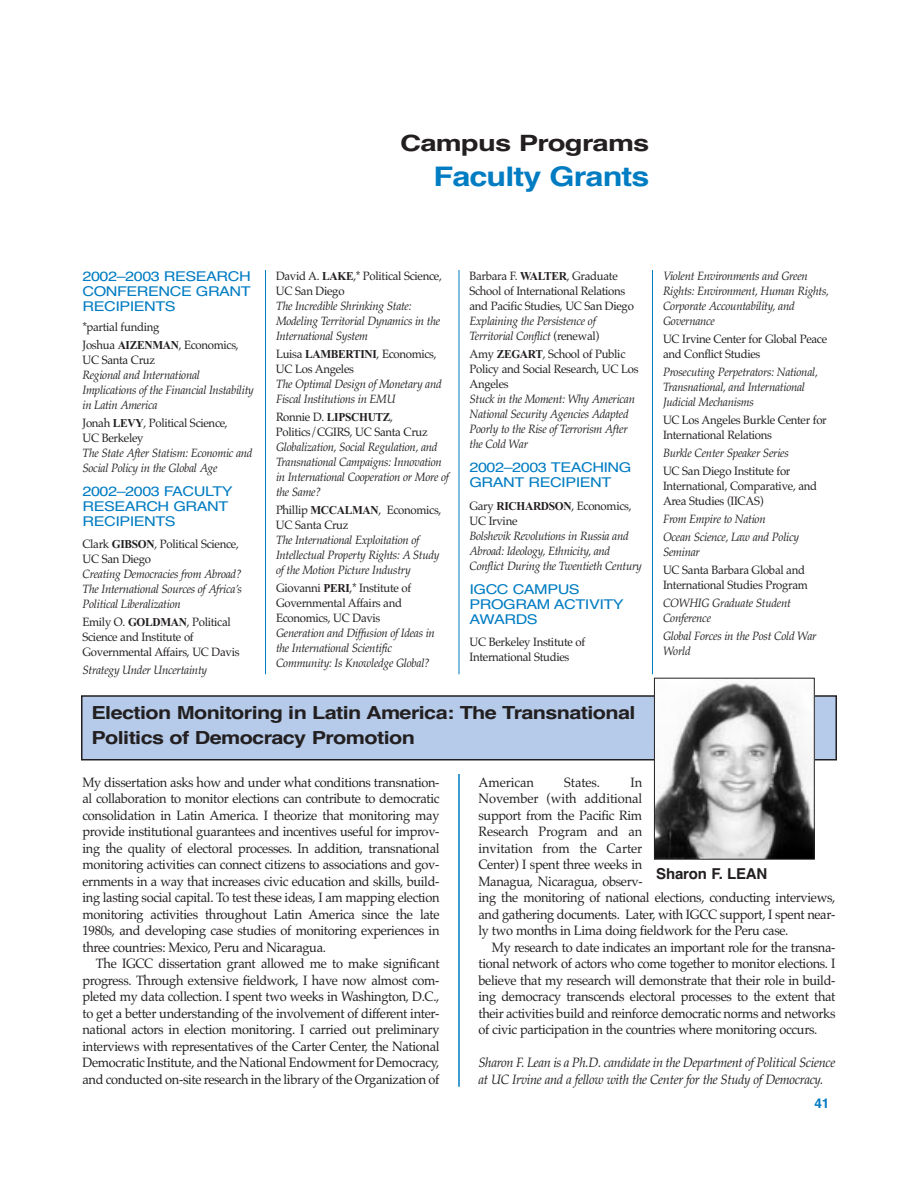
<style>
.page{position:relative;width:918px;height:1188px;background:#fff}
.page>*{position:absolute;margin:0;border:0;box-sizing:border-box;transform-origin:0 0}
.t1{font:700 27px "Helvetica";letter-spacing:-.03em;color:#007cc2;scale:1.2 1}
.t2{font:700 22.5px "Helvetica";letter-spacing:-.03em;color:#231f20;scale:1.3 1}
.t3{font:700 18px/25.5px "Helvetica";letter-spacing:-.03em;color:#231f20;scale:1.2 1}
.t4{font:700 15px "Helvetica";letter-spacing:-.01em;color:#231f20}
.t5{font:13.5px/16.5px "Palatino";letter-spacing:-.025em;color:#231f20;text-align:justify;scale:.95 1}
.t6{font:italic 13.5px/15px "Helvetica";letter-spacing:-.03em;color:#007cc2;scale:1.2 1}
.t7{font:italic 13.5px/16.5px "Palatino";letter-spacing:-.025em;color:#231f20;scale:.95 1}
.t8{font:13.5px "Palatino";letter-spacing:-.005em;color:#231f20;scale:.95 1}
.t9{font:700 13.5px "Helvetica";color:#007cc2}
.t10{font:italic 12px/15px "Palatino";letter-spacing:-.025em;color:#231f20;scale:.95 1}
.t11{font:12px/15px "Palatino";letter-spacing:-.025em;color:#231f20;scale:.95 1}
.s1{font-family:"Times";font-weight:700}
.s2{font-style:normal}
</style>
<div class="page">
<hr style="left:652px;top:270px;width:1px;height:404px;background:#007cc2">
<hr style="left:459px;top:270px;width:1px;height:404px;background:#007cc2">
<hr style="left:265px;top:270px;width:1px;height:404px;background:#007cc2">
<div style="left:82px;top:696px;width:754px;height:64px;background:#b5cbe9"></div>
<div style="left:81px;top:695px;width:756px;height:65px;border:2px solid #231f20"></div>
<img style="left:656px;top:682px;width:156px;height:175px">
<div style="left:654px;top:678px;width:160px;height:181px;border:1px solid #231f20"></div>
<hr style="left:458px;top:774px;width:2px;height:313px;background:#007cc2">
<h2 class="t2" style="left:400px;top:135px;width:193px">Campus Programs</h2>
<h1 class="t1" style="left:434px;top:167px;width:182px">Faculty Grants</h1>
<p class="t6" style="left:82px;top:270px;width:142px;text-align:justify">2002–2003 RESEARCH CONFERENCE GRANT RECIPIENTS</p>
<p class="t11" style="left:82px;top:319px;width:166px;line-height:18px">*partial funding<br>Joshua <span class="s1">AIZENMAN</span>, Economics,</p>
<p class="t11" style="left:82px;top:354px;width:78px">UC Santa Cruz</p>
<p class="t10" style="left:82px;top:369px;width:182px">Regional and International<br>Implications of the Financial Instability in Latin America</p>
<p class="t11" style="left:82px;top:417px;width:154px">Jonah <span class="s1">LEVY</span>, Political Science,<br>UC Berkeley</p>
<p class="t10" style="left:82px;top:447px;width:181px">The State After Statism: Economic and<br>Social Policy in the Global Age</p>
<p class="t6" style="left:82px;top:485px;width:127px">2002–2003 FACULTY<br>RESEARCH GRANT<br>RECIPIENTS</p>
<p class="t11" style="left:82px;top:538px;width:166px">Clark <span class="s1">GIBSON</span>, Political Science,<br>UC San Diego</p>
<p class="t10" style="left:82px;top:568px;width:169px;text-align:justify">Creating Democracies from Abroad?<br>The International Sources of Africa’s Political Liberalization</p>
<p class="t11" style="left:82px;top:616px;width:167px">Emily O. <span class="s1">GOLDMAN</span>, Political<br>Science and Institute of<br>Governmental Affairs, UC Davis</p>
<p class="t10" style="left:82px;top:664px;width:133px">Strategy Under Uncertainty</p>
<p class="t11" style="left:276px;top:270px;width:176px">David A. <span class="s1">LAKE</span>,* Political Science,<br>UC San Diego</p>
<p class="t10" style="left:276px;top:300px;width:174px">The Incredible Shrinking State:<br>Modeling Territorial Dynamics in the<br>International System</p>
<p class="t11" style="left:276px;top:348px;width:171px">Luisa <span class="s1">LAMBERTINI</span>, Economics,<br>UC Los Angeles</p>
<p class="t10" style="left:276px;top:378px;width:176px">The Optimal Design of Monetary and<br>Fiscal Institutions in EMU</p>
<p class="t11" style="left:276px;top:411px;width:161px">Ronnie D. <span class="s1">LIPSCHUTZ</span>,<br>Politics/CGIRS, UC Santa Cruz</p>
<p class="t10" style="left:276px;top:441px;width:184px">Globalization, Social Regulation, and<br>Transnational Campaigns: Innovation in International Cooperation or More of the Same?</p>
<p class="t11" style="left:276px;top:504px;width:176px">Phillip <span class="s1">MCCALMAN</span>, Economics,<br>UC Santa Cruz</p>
<p class="t10" style="left:276px;top:534px;width:174px">The International Exploitation of<br>Intellectual Property Rights: A Study of the Motion Picture Industry</p>
<p class="t11" style="left:276px;top:582px;width:144px">Giovanni <span class="s1">PERI</span>,* Institute of<br>Governmental Affairs and<br>Economics, UC Davis</p>
<p class="t10" style="left:276px;top:627px;width:169px">Generation and Diffusion of Ideas in the International Scientific<br>Community: Is Knowledge Global?</p>
<p class="t11" style="left:470px;top:270px;width:175px">Barbara F. <span class="s1">WALTER</span>, Graduate<br>School of International Relations and Pacific Studies, UC San Diego</p>
<p class="t10" style="left:470px;top:315px;width:138px">Explaining the Persistence of<br>Territorial Conflict <span class="s2">(renewal)</span></p>
<p class="t11" style="left:469px;top:348px;width:180px">Amy <span class="s1">ZEGART</span>, School of Public<br>Policy and Social Research, UC Los<br>Angeles</p>
<p class="t10" style="left:470px;top:393px;width:176px">Stuck in the Moment: Why American<br>National Security Agencies Adapted<br>Poorly to the Rise of Terrorism After the Cold War</p>
<p class="t6" style="left:470px;top:461px;width:137px">2002–2003 TEACHING<br>GRANT RECIPIENT</p>
<p class="t11" style="left:469px;top:500px;width:172px">Gary <span class="s1">RICHARDSON</span>, Economics,<br>UC Irvine</p>
<p class="t10" style="left:470px;top:530px;width:183px">Bolshevik Revolutions in Russia and<br>Abroad: Ideology, Ethnicity, and<br>Conflict During the Twentieth Century</p>
<p class="t6" style="left:470px;top:583px;width:130px">IGCC CAMPUS<br>PROGRAM ACTIVITY<br>AWARDS</p>
<p class="t11" style="left:470px;top:636px;width:123px">UC Berkeley Institute of<br>International Studies</p>
<h3 class="t3" style="left:92px;top:702px;width:455px">Election Monitoring in Latin America: The Transnational<br>Politics of Democracy Promotion</h3>
<p class="t10" style="left:663px;top:270px;width:176px">Violent Environments and Green<br>Rights: Environment, Human Rights,<br>Corporate Accountability, and<br>Governance</p>
<p class="t11" style="left:663px;top:333px;width:174px">UC Irvine Center for Global Peace and Conflict Studies</p>
<p class="t10" style="left:663px;top:366px;width:165px">Prosecuting Perpetrators: National,<br>Transnational, and International<br>Judicial Mechanisms</p>
<p class="t11" style="left:663px;top:414px;width:174px">UC Los Angeles Burkle Center for<br>International Relations</p>
<p class="t10" style="left:663px;top:447px;width:134px">Burkle Center Speaker Series</p>
<p class="t11" style="left:663px;top:465px;width:164px">UC San Diego Institute for<br>International, Comparative, and<br>Area Studies (IICAS)</p>
<p class="t10" style="left:663px;top:512px;width:145px;line-height:18px">From Empire to Nation<br>Ocean Science, Law and Policy</p>
<p class="t10" style="left:663px;top:546px;width:40px">Seminar</p>
<p class="t11" style="left:663px;top:564px;width:154px">UC Santa Barbara Global and<br>International Studies Program</p>
<p class="t10" style="left:663px;top:597px;width:136px">COWHIG Graduate Student<br>Conference</p>
<p class="t10" style="left:663px;top:630px;width:163px">Global Forces in the Post Cold War<br>World</p>
<p class="t5" style="left:82px;top:776px;width:377px">My dissertation asks how and under what conditions transnation&shy;al collaboration to monitor elections can contribute to democratic consolidation in Latin America. I theorize that monitoring may provide institutional guarantees and incentives useful for improv&shy;ing the quality of electoral processes. In addition, transnational monitoring activities can connect citizens to associations and gov&shy;ernments in a way that increases civic education and skills, build&shy;ing lasting social capital. To test these ideas, I am mapping election monitoring activities throughout Latin America since the late 1980s, and developing case studies of monitoring experiences in three countries: Mexico, Peru and Nicaragua.</p>
<p class="t5" style="left:82px;top:957px;width:377px;text-indent:13px">The IGCC dissertation grant allowed me to make significant progress. Through extensive fieldwork, I have now almost com&shy;pleted my data collection. I spent two weeks in Washington, D.C., to get a better understanding of the involvement of different inter&shy;national actors in election monitoring. I carried out preliminary interviews with representatives of the Carter Center, the National Democratic Institute, and the National Endowment for Democracy, and conducted on-site research in the library of the Organization of</p>
<p class="t8" style="left:478px;top:777px;width:60px">American</p>
<p class="t5" style="left:564px;top:776px;width:39px">States.</p>
<p class="t5" style="left:478px;top:776px;width:377px;text-align:left;text-indent:152px">In<br>November (with additional<br>support from the Pacific Rim<br>Research Program and an<br>invitation from the Carter<br>Center) I spent three weeks in<br>Managua, Nicaragua, observ-<br>ing the monitoring of national elections, conducting interviews, and gathering documents. Later, with IGCC support, I spent near&shy;ly two months in Lima doing fieldwork for the Peru case.</p>
<p class="t5" style="left:478px;top:941px;width:377px;text-indent:13px">My research to date indicates an important role for the transna&shy;tional network of actors who come together to monitor elections. I believe that my research will demonstrate that their role in build&shy;ing democracy transcends electoral processes to the extent that their activities build and reinforce democratic norms and networks of civic participation in the countries where monitoring occurs.</p>
<p class="t7" style="left:478px;top:1056px;width:377px">Sharon F. Lean is a Ph.D. candidate in the Department of Political Science at UC Irvine and a fellow with the Center for the Study of Democracy.</p>
<p class="t4" style="left:656px;top:869px;width:113px">Sharon F. LEAN</p>
<p class="t9" style="left:814px;top:1099px;width:17px">41</p>
</div>
